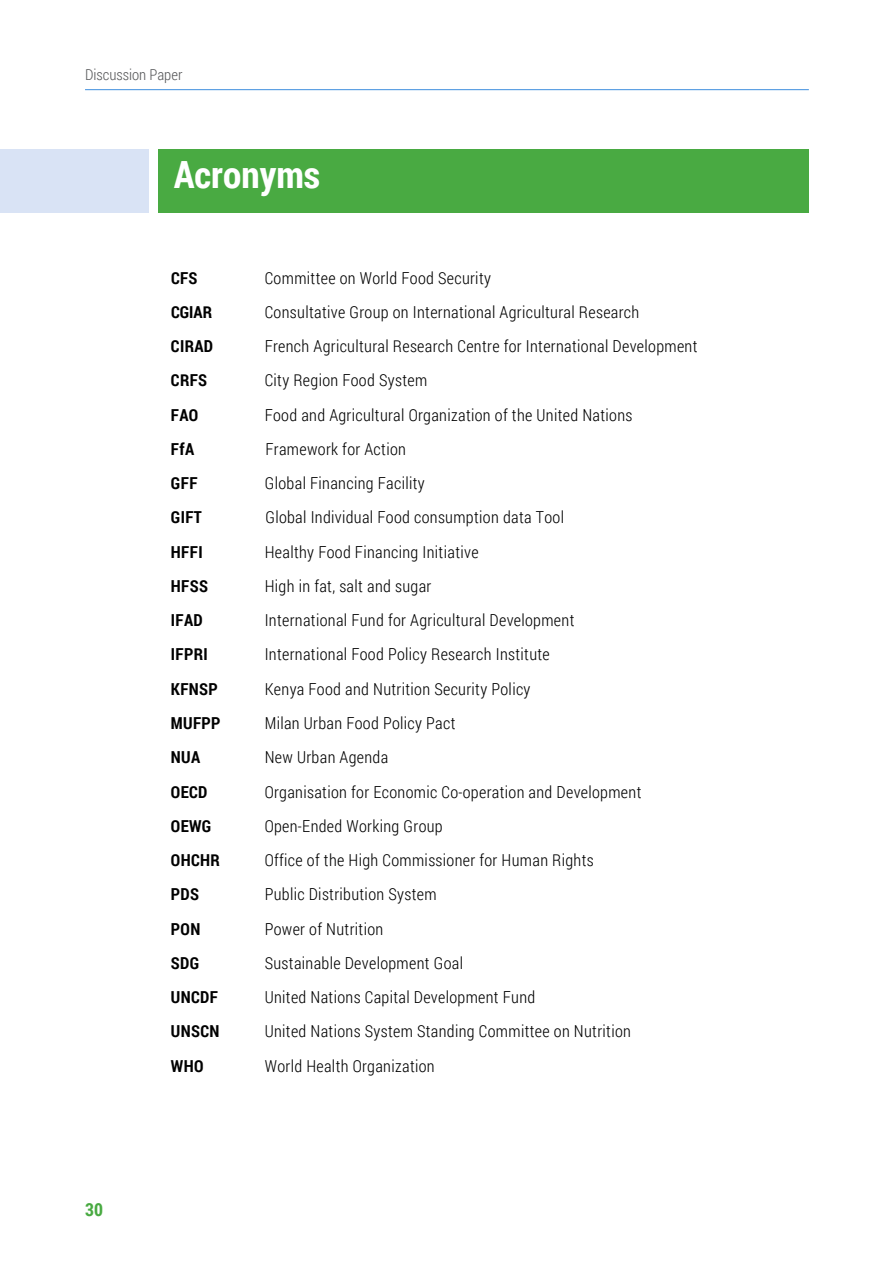
<style>
.page{position:relative;width:893px;height:1263px;background:#fff}
.page>*{position:absolute;margin:0;border:0;box-sizing:border-box;transform-origin:0 0}
.t1{font:700 37.5px "Roboto Condensed";color:#fff}
.t2{font:700 18px "Roboto Condensed";color:#49aa42}
.t3{font:300 16.5px "Roboto Condensed";letter-spacing:.02em;color:#000}
.t4{font:700 16.5px "Roboto Condensed";letter-spacing:.02em;color:#000}
.t5{font:300 15px "Roboto Condensed";color:#58595b}
</style>
<div class="page">
<hr style="left:85px;top:89px;width:724px;height:1px;background:#3e8ede">
<div style="left:158px;top:149px;width:651px;height:64px;background:#49aa42"></div>
<div style="left:0;top:149px;width:149px;height:64px;background:#d9e3f5"></div>
<p class="t5" style="left:85px;top:64px;width:99px">Discussion Paper</p>
<h1 class="t1" style="left:174px;top:148px;width:148px">Acronyms</h1>
<p class="t2" style="left:85px;top:1197px;width:19px">30</p>
<p class="t4" style="left:171px;top:266px;width:28px">CFS</p>
<p class="t3" style="left:265px;top:266px;width:228px">Committee on World Food Security</p>
<p class="t4" style="left:171px;top:300px;width:43px">CGIAR</p>
<p class="t3" style="left:265px;top:301px;width:376px">Consultative Group on International Agricultural Research</p>
<p class="t4" style="left:171px;top:335px;width:44px">CIRAD</p>
<p class="t3" style="left:265px;top:335px;width:434px">French Agricultural Research Centre for International Development</p>
<p class="t4" style="left:171px;top:369px;width:38px">CRFS</p>
<p class="t3" style="left:265px;top:369px;width:164px">City Region Food System</p>
<p class="t4" style="left:171px;top:403px;width:29px">FAO</p>
<p class="t3" style="left:265px;top:403px;width:369px">Food and Agricultural Organization of the United Nations</p>
<p class="t4" style="left:171px;top:437px;width:25px">FfA</p>
<p class="t3" style="left:265px;top:438px;width:142px">Framework for Action</p>
<p class="t4" style="left:171px;top:472px;width:28px">GFF</p>
<p class="t3" style="left:265px;top:472px;width:161px">Global Financing Facility</p>
<p class="t4" style="left:171px;top:506px;width:32px">GIFT</p>
<p class="t3" style="left:265px;top:506px;width:300px">Global Individual Food consumption data Tool</p>
<p class="t4" style="left:171px;top:540px;width:33px">HFFI</p>
<p class="t3" style="left:265px;top:540px;width:215px">Healthy Food Financing Initiative</p>
<p class="t4" style="left:171px;top:574px;width:39px">HFSS</p>
<p class="t3" style="left:265px;top:575px;width:168px">High in fat, salt and sugar</p>
<p class="t4" style="left:171px;top:609px;width:33px">IFAD</p>
<p class="t3" style="left:265px;top:609px;width:311px">International Fund for Agricultural Development</p>
<p class="t4" style="left:171px;top:643px;width:38px">IFPRI</p>
<p class="t3" style="left:265px;top:643px;width:287px">International Food Policy Research Institute</p>
<p class="t4" style="left:171px;top:677px;width:48px">KFNSP</p>
<p class="t3" style="left:265px;top:677px;width:267px">Kenya Food and Nutrition Security Policy</p>
<p class="t4" style="left:171px;top:711px;width:51px">MUFPP</p>
<p class="t3" style="left:265px;top:712px;width:192px">Milan Urban Food Policy Pact</p>
<p class="t4" style="left:171px;top:746px;width:31px">NUA</p>
<p class="t3" style="left:265px;top:746px;width:125px">New Urban Agenda</p>
<p class="t4" style="left:171px;top:780px;width:38px">OECD</p>
<p class="t3" style="left:265px;top:780px;width:378px">Organisation for Economic Co-operation and Development</p>
<p class="t4" style="left:171px;top:814px;width:42px">OEWG</p>
<p class="t3" style="left:265px;top:814px;width:179px">Open-Ended Working Group</p>
<p class="t4" style="left:171px;top:848px;width:50px">OHCHR</p>
<p class="t3" style="left:265px;top:849px;width:331px">Office of the High Commissioner for Human Rights</p>
<p class="t4" style="left:171px;top:883px;width:30px">PDS</p>
<p class="t3" style="left:265px;top:883px;width:173px">Public Distribution System</p>
<p class="t4" style="left:171px;top:917px;width:31px">PON</p>
<p class="t3" style="left:265px;top:917px;width:120px">Power of Nutrition</p>
<p class="t4" style="left:171px;top:951px;width:30px">SDG</p>
<p class="t3" style="left:265px;top:951px;width:200px">Sustainable Development Goal</p>
<p class="t4" style="left:171px;top:985px;width:49px">UNCDF</p>
<p class="t3" style="left:265px;top:986px;width:272px">United Nations Capital Development Fund</p>
<p class="t4" style="left:171px;top:1020px;width:50px">UNSCN</p>
<p class="t3" style="left:265px;top:1020px;width:368px">United Nations System Standing Committee on Nutrition</p>
<p class="t4" style="left:171px;top:1054px;width:34px">WHO</p>
<p class="t3" style="left:265px;top:1054px;width:172px">World Health Organization</p>
</div>
